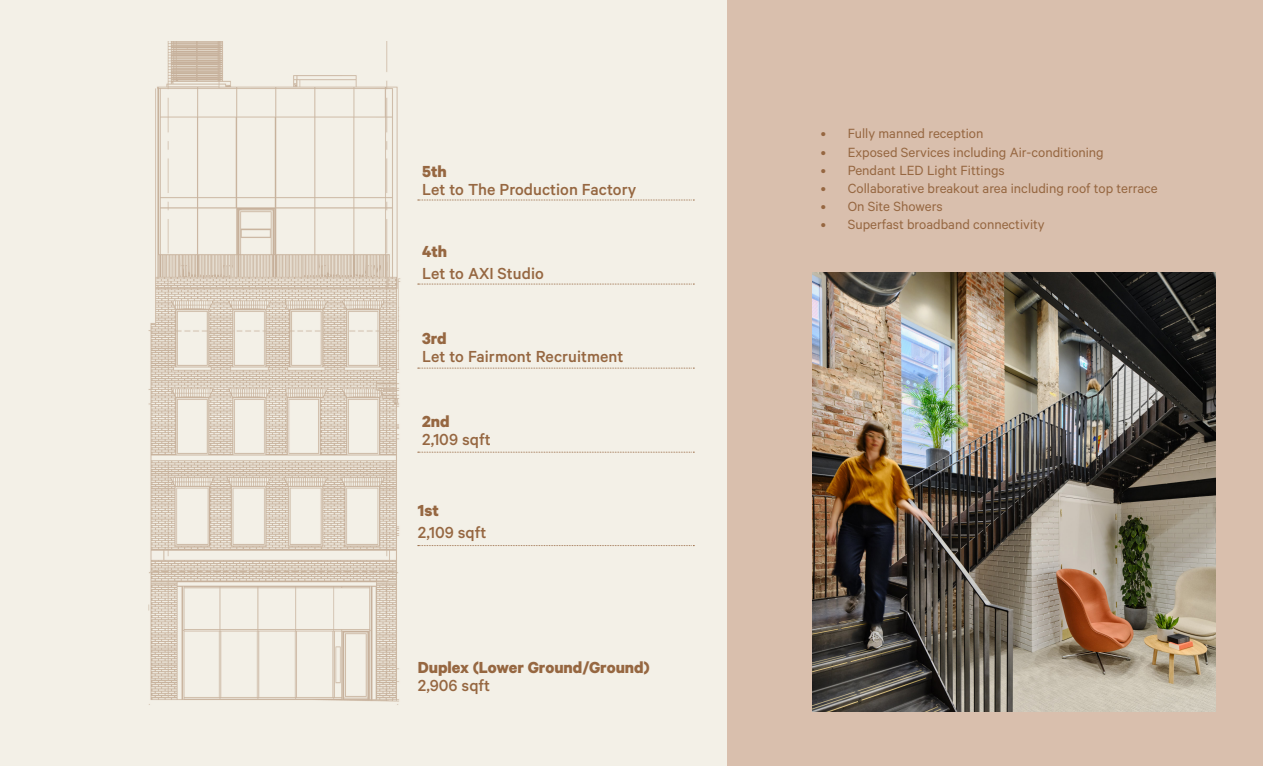
<style>
.page{position:relative;width:1263px;height:766px;background:#fff}
.page>*{position:absolute;margin:0;border:0;box-sizing:border-box;transform-origin:0 0}
.t1{font:500 18px "Calibre";color:#966741}
.t2{font:700 18px "Calibre";color:#966741}
.t3{font:15px "Calibre";color:#966741}
</style>
<div class="page">
<div style="left:0;top:0;width:727px;height:765px;background:#f3f0e7"></div>
<div style="left:727px;top:0;width:536px;height:765px;background:#d9bfad"></div>
<img style="left:812px;top:272px;width:404px;height:439px">
<img style="left:148px;top:41px;width:253px;height:664px">
<svg style="left:418px;top:199px;width:276px;height:1px"></svg>
<svg style="left:418px;top:283px;width:276px;height:1px"></svg>
<svg style="left:418px;top:367px;width:276px;height:1px"></svg>
<svg style="left:418px;top:451px;width:276px;height:1px"></svg>
<svg style="left:418px;top:545px;width:276px;height:1px"></svg>
<p class="t2" style="left:422px;top:160px;width:26px">5th</p>
<p class="t1" style="left:422px;top:178px;width:216px">Let to The Production Factory</p>
<p class="t2" style="left:422px;top:241px;width:27px">4th</p>
<p class="t1" style="left:422px;top:263px;width:123px">Let to AXI Studio</p>
<p class="t2" style="left:422px;top:327px;width:26px">3rd</p>
<p class="t1" style="left:422px;top:345px;width:203px">Let to Fairmont Recruitment</p>
<p class="t2" style="left:422px;top:410px;width:29px">2nd</p>
<p class="t1" style="left:422px;top:429px;width:70px">2,109 sqft</p>
<p class="t2" style="left:418px;top:499px;width:23px">1st</p>
<p class="t1" style="left:418px;top:521px;width:70px">2,109 sqft</p>
<p class="t2" style="left:418px;top:655px;width:234px">Duplex (Lower Ground/Ground)</p>
<p class="t1" style="left:418px;top:674px;width:74px">2,906 sqft</p>
<p class="t3" style="left:821px;top:125px;width:164px">• Fully manned reception</p>
<p class="t3" style="left:821px;top:143px;width:285px">• Exposed Services including Air-conditioning</p>
<p class="t3" style="left:821px;top:161px;width:186px">• Pendant LED Light Fittings</p>
<p class="t3" style="left:821px;top:179px;width:338px">• Collaborative breakout area including roof top terrace</p>
<p class="t3" style="left:821px;top:197px;width:124px">• On Site Showers</p>
<p class="t3" style="left:821px;top:215px;width:225px">• Superfast broadband connectivity</p>
</div>
